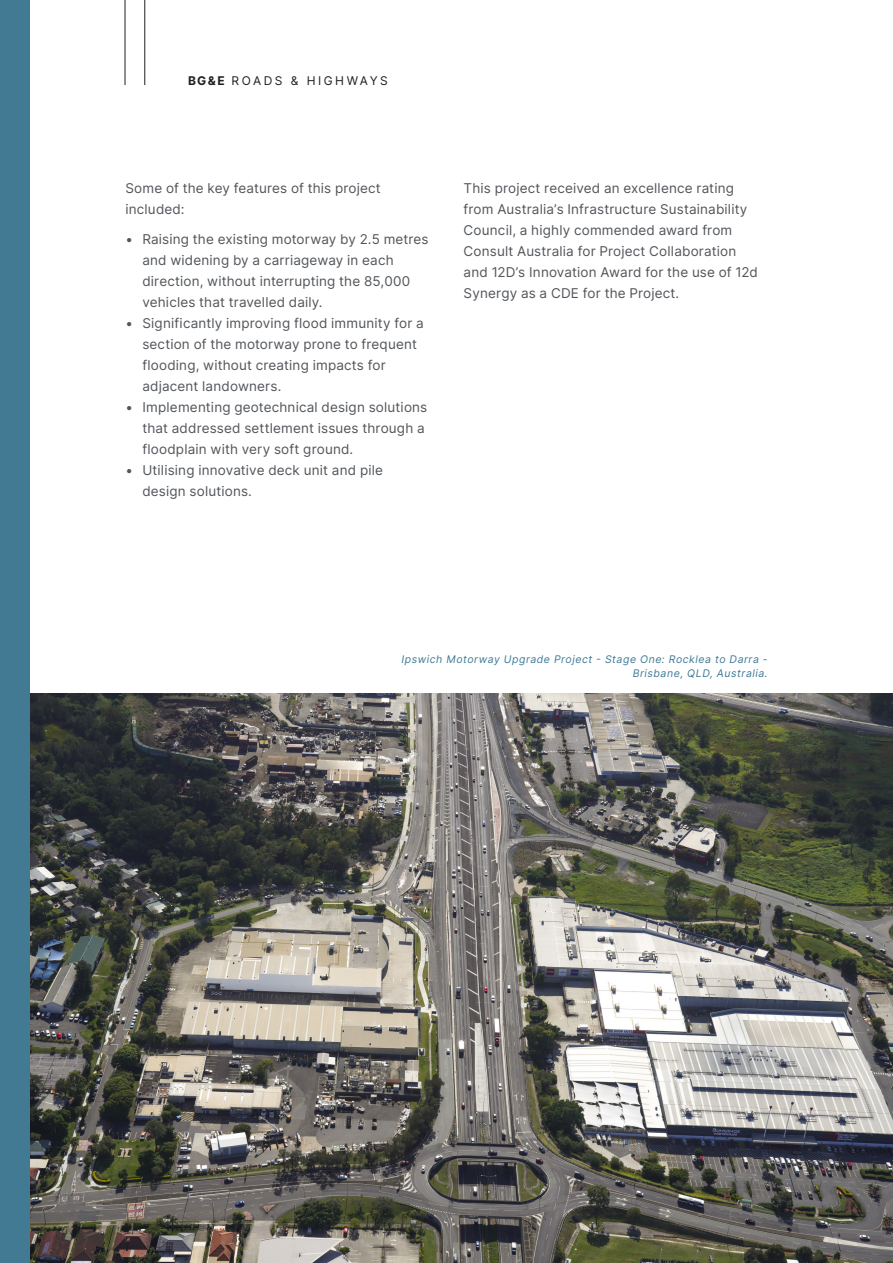
<style>
.page{position:relative;width:893px;height:1263px;background:#fff}
.page>*{position:absolute;margin:0;border:0;box-sizing:border-box;transform-origin:0 0}
.Body_Text_BG_E{font:13.5px/21px "Inter";letter-spacing:.01em;color:#52555a}
.t1{font:12px "Inter";letter-spacing:.21em;color:#231f20}
.t2{font:10.5px "Inter";letter-spacing:.05em;color:#3f7a96}
</style>
<div class="page">
<img style="left:30px;top:694px;width:863px;height:569px">
<hr style="left:125px;top:0;width:1px;height:85px;background:#231f20">
<div style="left:0;top:0;width:30px;height:1263px;background:#427a94"></div>
<hr style="left:144px;top:0;width:1px;height:85px;background:#231f20">
<p class="t1" style="left:188px;top:72px;width:201px">BG&amp;E ROADS &amp; HIGHWAYS</p>
<p class="Body_Text_BG_E" style="left:125px;top:177px;width:257px">Some of the key features of this project included:</p>
<p class="Body_Text_BG_E" style="left:142px;top:228px;width:288px;text-indent:-17px">• Raising the existing motorway by 2.5 metres and widening by a carriageway in each direction, without interrupting the 85,000 vehicles that travelled daily.</p>
<p class="Body_Text_BG_E" style="left:142px;top:312px;width:283px;text-indent:-17px">• Significantly improving flood immunity for a section of the motorway prone to frequent flooding, without creating impacts for adjacent landowners.</p>
<p class="Body_Text_BG_E" style="left:142px;top:396px;width:286px;text-indent:-17px">• Implementing geotechnical design solutions that addressed settlement issues through a floodplain with very soft ground.</p>
<p class="Body_Text_BG_E" style="left:142px;top:459px;width:242px;text-indent:-17px">• Utilising innovative deck unit and pile design solutions.</p>
<p class="Body_Text_BG_E" style="left:464px;top:177px;width:296px">This project received an excellence rating from Australia’s Infrastructure Sustainability Council, a highly commended award from Consult Australia for Project Collaboration and 12D’s Innovation Award for the use of 12d Synergy as a CDE for the Project.</p>
<p class="t2" style="left:402px;top:652px;width:368px">Ipswich Motorway Upgrade Project - Stage One: Rocklea to Darra -</p>
<p class="t2" style="left:633px;top:665px;width:137px">Brisbane, QLD, Australia.</p>
</div>
